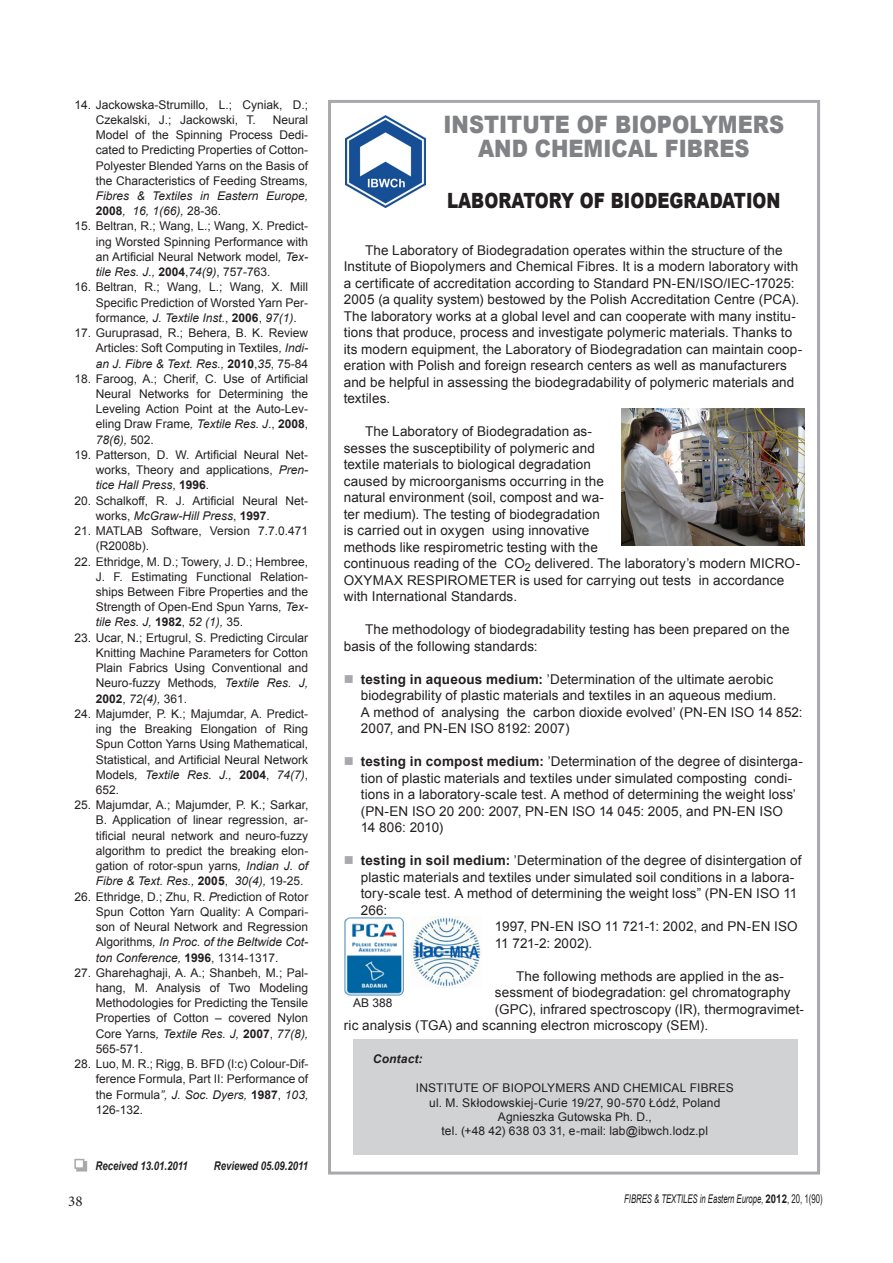
<style>
.page{position:relative;width:893px;height:1263px;background:#fff}
.page>*{position:absolute;margin:0;border:0;box-sizing:border-box;transform-origin:0 0}
.t1{font:900 24px/24px "Arial";color:#808285;text-align:center;scale:.87 1}
.t2{font:900 21px "Arial";color:#231f20;scale:.8 1}
.t3{font:15px "Minion Pro";color:#231f20}
.t4{font:13.5px/16.5px "Arial";letter-spacing:.005em;color:#231f20}
.t5{font:12px/15.3px "Arial";color:#231f20;text-align:justify}
.t6{font:italic 12px "Arial";color:#231f20;scale:.64 1}
.t7{font:italic 700 12px "Arial";color:#231f20;scale:.8 1}
.t8{font:italic 700 12px "Arial";color:#231f20}
.s1{font-style:italic}
.s2{font-weight:700}
.s3{color:#a8a9ad}
.s4{font-weight:700;font-style:normal}
.s5{font-family:"Arial Narrow";font-style:normal}
</style>
<div class="page">
<div style="left:76px;top:1161px;width:11px;height:10px;background:#a8a9ad"></div>
<div style="left:74px;top:1159px;width:10px;height:10px;background:#fff;border:2px solid #a8a9ad"></div>
<div style="left:353px;top:1039px;width:445px;height:115px;background:#d1d2d4"></div>
<img style="left:345px;top:116px;width:81px;height:92px">
<div style="left:328px;top:100px;width:492px;height:1074px;border:3px solid #a8a9ad"></div>
<img style="left:621px;top:409px;width:183px;height:137px">
<img style="left:344px;top:917px;width:68px;height:79px">
<img style="left:412px;top:917px;width:69px;height:70px">
<p class="t5" style="left:96px;top:97px;width:214px;text-indent:-21px">14. Jackowska-Strumillo, L.; Cyniak, D.;<br>Czekalski, J.; Jackowski, T.</p>
<p class="t5" style="left:96px;top:112px;width:214px;text-indent:177px">Neural Model of the Spinning Process Dedi&shy;cated to Predicting Properties of Cotton-Polyester Blended Yarns on the Basis of the Characteristics of Feeding Streams<span class="s1">, Fibres &amp; Textiles in Eastern Europe, </span><span class="s2">2008</span><span class="s1">, 16, 1(66),</span> 28-36.</p>
<p class="t5" style="left:96px;top:219px;width:214px;text-indent:-21px">15. Beltran, R.; Wang, L.; Wang, X. Predict&shy;ing Worsted Spinning Performance with an Artificial Neural Network model<span class="s1">, Tex&shy;tile Res. J.,</span> <span class="s2">2004</span>,<span class="s1">74(9)</span>, 757-763.</p>
<p class="t5" style="left:96px;top:280px;width:214px;text-indent:-21px">16. Beltran, R.; Wang, L.; Wang, X. Mill Specific Prediction of Worsted Yarn Per&shy;formance<span class="s1">, J. Textile Inst.</span>, <span class="s2">2006</span>, <span class="s1">97(1)</span>.</p>
<p class="t5" style="left:96px;top:325px;width:214px;text-indent:-21px">17. Guruprasad, R.; Behera, B. K. Review Articles: Soft Computing in Textiles<span class="s1">, Indi&shy;an J. Fibre &amp; Text. Res.,</span> <span class="s2">2010</span>,<span class="s1">35</span>, 75-84</p>
<p class="t5" style="left:96px;top:371px;width:214px;text-indent:-21px">18. Faroog, A.; Cherif, C. Use of Artificial Neural Networks for Determining the Leveling Action Point at the Auto-Lev&shy;eling Draw Frame<span class="s1">, Textile Res. J</span>., <span class="s2">2008</span>, <span class="s1">78(6),</span> 502.</p>
<p class="t5" style="left:96px;top:447px;width:214px;text-indent:-21px">19. Patterson, D. W. Artificial Neural Net&shy;works, Theory and applications, <span class="s1">Pren&shy;tice Hall Press</span>, <span class="s2">1996</span>.</p>
<p class="t5" style="left:96px;top:493px;width:214px;text-indent:-21px">20. Schalkoff, R. J. Artificial Neural Net&shy;works, <span class="s1">McGraw-Hill Press</span>, <span class="s2">1997</span>.</p>
<p class="t5" style="left:96px;top:523px;width:214px;text-indent:-21px">21. MATLAB Software, Version 7.7.0.471 (R2008b).</p>
<p class="t5" style="left:96px;top:554px;width:214px;text-indent:-21px">22. Ethridge, M. D.; Towery, J. D.; Hembree, J. F. Estimating Functional Relation&shy;ships Between Fibre Properties and the Strength of Open-End Spun Yarns<span class="s1">, Tex&shy;tile Res. J,</span> <span class="s2">1982</span>, <span class="s1">52 (1),</span> 35.</p>
<p class="t5" style="left:96px;top:630px;width:214px;text-indent:-21px">23. Ucar, N.; Ertugrul, S. Predicting Circular Knitting Machine Parameters for Cotton Plain Fabrics Using Conventional and Neuro-fuzzy Methods<span class="s1">, Textile Res. J, </span><span class="s2">2002</span>, <span class="s1">72(4),</span> 361.</p>
<p class="t5" style="left:96px;top:706px;width:214px;text-indent:-21px">24. Majumder, P. K.; Majumdar, A. Predict&shy;ing the Breaking Elongation of Ring Spun Cotton Yarns Using Mathematical, Statistical, and Artificial Neural Network Models<span class="s1">, Textile Res. J.,</span> <span class="s2">2004</span>, <span class="s1">74(7)</span>, 652.</p>
<p class="t5" style="left:96px;top:797px;width:214px;text-indent:-21px">25. Majumdar, A.; Majumder, P. K.; Sarkar, B. Application of linear regression, ar&shy;tificial neural network and neuro-fuzzy algorithm to predict the breaking elon&shy;gation of rotor-spun yarns<span class="s1">, Indian J. of Fibre &amp; Text. Res.,</span> <span class="s2">2005</span>, <span class="s1">30(4),</span> 19-25.</p>
<p class="t5" style="left:96px;top:889px;width:214px;text-indent:-21px">26. Ethridge, D.; Zhu, R. <span class="s1">P</span>rediction of Rotor Spun Cotton Yarn Quality: A Compari&shy;son of Neural Network and Regression Algorithms<span class="s1">, In Proc. of the Beltwide Cot&shy;ton Conference,</span> <span class="s2">1996</span>, 1314-1317.</p>
<p class="t5" style="left:96px;top:965px;width:214px;text-indent:-21px">27. Gharehaghaji, A. A.; Shanbeh, M.; Pal&shy;hang, M. Analysis of Two Modeling Methodologies for Predicting the Tensile Properties of Cotton – covered Nylon Core Yarns<span class="s1">, Textile Res. J,</span> <span class="s2">2007</span>, <span class="s1">77(8), </span>565-571.</p>
<p class="t5" style="left:96px;top:1056px;width:214px;text-indent:-21px">28. Luo, M. R.; Rigg, B. BFD (l:c) Colour-Dif&shy;ference Formula, Part II: Performance of the Formula<span class="s1">”, J. Soc. Dyers,</span> <span class="s2">1987</span>, <span class="s1">103, </span>126-132.</p>
<p class="t7" style="left:96px;top:1158px;width:117px">Received 13.01.2011</p>
<p class="t7" style="left:214px;top:1158px;width:120px">Reviewed 05.09.2011</p>
<h1 class="t1" style="left:443px;top:112px;width:393px">INSTITUTE OF BIOPOLYMERS<br>AND CHEMICAL FIBRES</h1>
<h2 class="t2" style="left:447px;top:185px;width:418px">LABORATORY OF BIODEGRADATION</h2>
<p class="t4" style="left:344px;top:242px;width:460px;text-indent:21px">The Laboratory of Biodegradation operates within the structure of the Institute of Biopolymers and Chemical Fibres. It is a modern laboratory with a certificate of accreditation according to Standard PN-EN/ISO/IEC-17025:<br>2005 (a quality system) bestowed by the Polish Accreditation Centre (PCA).<br>The laboratory works at a global level and can cooperate with many institu&shy;tions that produce, process and investigate polymeric materials. Thanks to its modern equipment, the Laboratory of Biodegradation can maintain coop&shy;eration with Polish and foreign research centers as well as manufacturers and be helpful in assessing the biodegradability of polymeric materials and textiles.</p>
<p class="t4" style="left:344px;top:423px;width:458px;text-indent:21px">The Laboratory of Biodegradation as-<br>sesses the susceptibility of polymeric and<br>textile materials to biological degradation<br>caused by microorganisms occurring in the<br>natural environment (soil, compost and wa-<br>ter medium). The testing of biodegradation<br>is carried out in oxygen using innovative<br>methods like respirometric testing with the<br>continuous reading of the CO<sub>2</sub> delivered. The laboratory’s modern MICRO-OXYMAX RESPIROMETER is used for carrying out tests in accordance with International Standards.</p>
<p class="t4" style="left:344px;top:621px;width:447px;text-indent:21px">The methodology of biodegradability testing has been prepared on the basis of the following standards:</p>
<p class="t4" style="left:361px;top:671px;width:443px;text-indent:-17px"><span class="s3">■</span> <span class="s2">testing in aqueous medium:</span> ’Determination of the ultimate aerobic biodegrability of plastic materials and textiles in an aqueous medium.<br>A method of analysing the carbon dioxide evolved’ (PN-EN ISO 14 852:<br>2007, and PN-EN ISO 8192: 2007)</p>
<p class="t4" style="left:361px;top:753px;width:444px;text-indent:-17px"><span class="s3">■</span> <span class="s2">testing in compost medium:</span> ’Determination of the degree of disinterga&shy;tion of plastic materials and textiles under simulated composting condi&shy;tions in a laboratory-scale test. A method of determining the weight loss’ (PN-EN ISO 20 200: 2007, PN-EN ISO 14 045: 2005, and PN-EN ISO<br>14 806: 2010)</p>
<p class="t4" style="left:344px;top:852px;width:459px"><span class="s3">■</span> <span class="s2">testing in soil medium:</span> ’Determination of the degree of disintergation of</p>
<p class="t4" style="left:361px;top:869px;width:435px">plastic materials and textiles under simulated soil conditions in a labora-</p>
<p class="t4" style="left:361px;top:885px;width:438px">tory-scale test. A method of determining the weight loss” (PN-EN ISO 11</p>
<p class="t4" style="left:361px;top:902px;width:28px">266:</p>
<p class="t4" style="left:495px;top:918px;width:304px">1997, PN-EN ISO 11 721-1: 2002, and PN-EN ISO</p>
<p class="t4" style="left:495px;top:935px;width:99px">11 721-2: 2002).</p>
<p class="t4" style="left:516px;top:968px;width:269px">The following methods are applied in the as-</p>
<p class="t4" style="left:495px;top:984px;width:297px">sessment of biodegradation: gel chromatography</p>
<p class="t4" style="left:495px;top:1001px;width:311px">(GPC), infrared spectroscopy (IR), thermogravimet-</p>
<p class="t4" style="left:344px;top:1017px;width:366px">ric analysis (TGA) and scanning electron microscopy (SEM).</p>
<p class="t8" style="left:373px;top:1051px;width:51px">Contact:</p>
<p class="t5" style="left:416px;top:1081px;width:320px;line-height:14.4px;text-align:center">INSTITUTE OF BIOPOLYMERS AND CHEMICAL FIBRES ul. M. Skłodowskiej-Curie 19/27, 90-570 Łódź, Poland Agnieszka Gutowska Ph. D.,<br>tel. (+48 42) 638 03 31, e-mail: lab@ibwch.lodz.pl</p>
<p class="t5" style="left:353px;top:995px;width:41px">AB 388</p>
<p class="t3" style="left:68px;top:1191px;width:16px">38</p>
<p class="t6" style="left:624px;top:1191px;width:312px">FIBRES &amp; TEXTILES in Eastern Europe, <span class="s4">2012</span><span class="s5">, 20, 1(90)</span></p>
</div>
